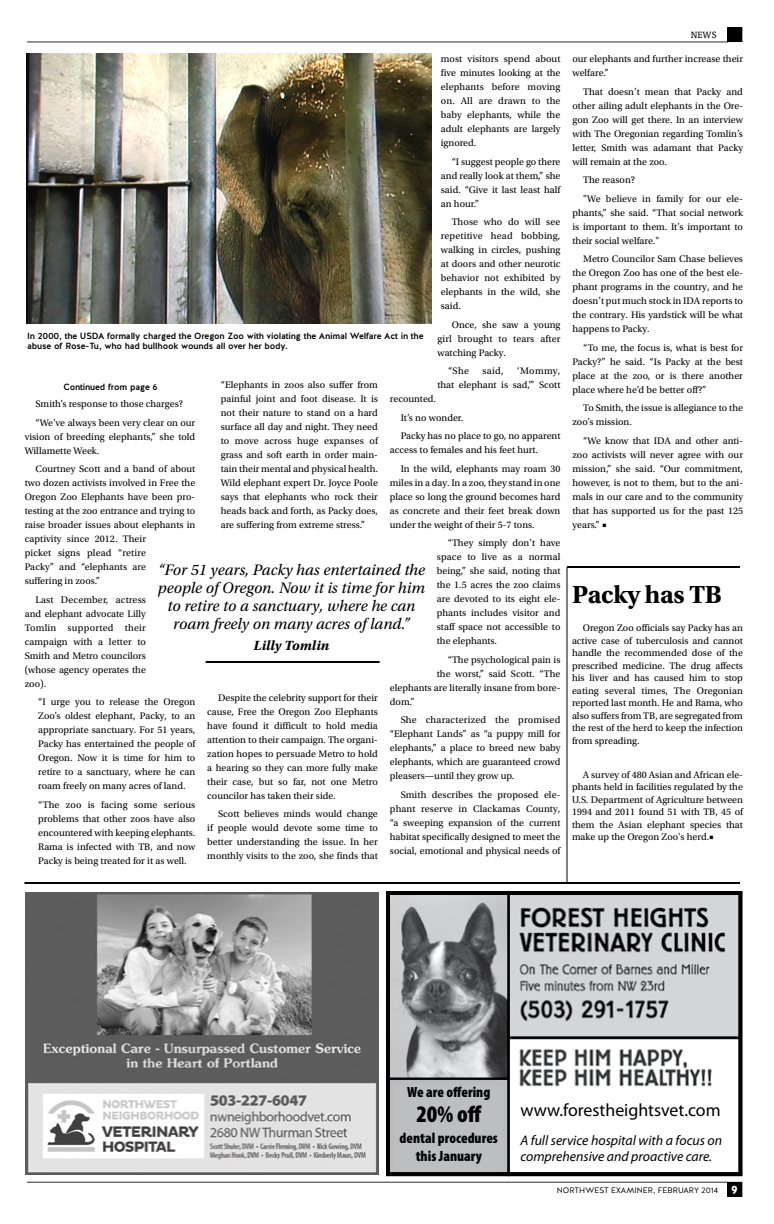
<style>
.page{position:relative;width:774px;height:1224px;background:#fff}
.page>*{position:absolute;margin:0;border:0;box-sizing:border-box;transform-origin:0 0}
.t1{font:700 26px "Utopia Std";letter-spacing:-.01em;color:#000}
.t2{font:900 condensed 23.8px "Myriad Pro";color:#000}
.t3{font:17.8px "Myriad Pro";color:#000}
.t4{font:italic 16px/18px "Utopia Std";color:#000;text-align:center}
.t5{font:900 condensed 14.9px/17.8px "Myriad Pro";color:#000;text-align:center}
.t6{font:italic 700 14px "Utopia Std";color:#000}
.t7{font:italic 13.9px/16.6px "Myriad Pro";color:#000}
.t8{font:10px/14px "Utopia Std";color:#000;text-align:justify}
.t9{font:500 9px/10px "Halis GR";letter-spacing:-.02em;color:#000}
.t10{font:9px "Tisa Pro";color:#000}
.t11{font:8px "Halis GR";color:#000}
.s1{font-weight:900;font-size:12px;color:#fff}
</style>
<div class="page">
<hr style="left:27px;top:1182px;width:701px;height:1px;background:#2e2c2c">
<hr style="left:27px;top:42px;width:701px;height:1px;background:#2e2c2c">
<div style="left:728px;top:1182px;width:14px;height:14px;background:#000"></div>
<div style="left:727px;top:1182px;width:15px;height:15px;border:1px solid #000"></div>
<div style="left:728px;top:28px;width:14px;height:14px;background:#000"></div>
<div style="left:727px;top:27px;width:15px;height:15px;border:1px solid #000"></div>
<svg style="left:386px;top:891px;width:357px;height:285px;background:#a4a5a7"></svg>
<div style="left:520px;top:1099px;width:214px;height:70px;background:#fff"></div>
<hr style="left:508px;top:891px;width:2px;height:285px;background:#000">
<hr style="left:509px;top:1037px;width:231px;height:2px;background:#000">
<hr style="left:388px;top:1078px;width:120px;height:2px;background:#000">
<div style="left:395px;top:1085px;width:108px;height:86px;background:#bcbec0"></div>
<img style="left:26px;top:892px;width:353px;height:282px">
<hr style="left:24px;top:882px;width:716px;height:2px;background:#000">
<hr style="left:567px;top:566px;width:173px;height:2px;background:#000">
<img style="left:26px;top:53px;width:406px;height:271px">
<hr style="left:567px;top:567px;width:1px;height:317px;background:#000101">
<hr style="left:206px;top:661px;width:174px;height:2px;background:#000">
<p class="t8" style="left:441px;top:52px;width:121px">most visitors spend about five minutes looking at the elephants before moving on. All are drawn to the baby elephants, while the adult elephants are largely ignored.</p>
<p class="t8" style="left:441px;top:155px;width:121px;text-indent:11px">“I suggest people go there and really look at them,” she said. “Give it last least half an hour.”</p>
<p class="t8" style="left:441px;top:215px;width:121px;text-indent:11px">Those who do will see repetitive head bobbing, walking in circles, pushing at doors and other neurotic behavior not exhibited by elephants in the wild, she said.</p>
<p class="t8" style="left:438px;top:318px;width:125px;text-indent:14px">Once, she saw a young girl brought to tears after watching Packy.</p>
<p class="t8" style="left:448px;top:364px;width:22px">“She</p>
<p class="t8" style="left:483px;top:364px;width:23px">said,</p>
<p class="t9" style="left:27px;top:331px;width:398px">In 2000, the USDA formally charged the Oregon Zoo with violating the Animal Welfare Act in the abuse of Rose-Tu, who had bullhook wounds all over her body.</p>
<p class="t8" style="left:438px;top:364px;width:124px;text-align:right">‘Mommy,<br>that elephant is sad,’” Scott</p>
<p class="t8" style="left:401px;top:390px;width:161px;line-height:18.5px;text-align:left;text-indent:-11px">recounted.<br>It’s no wonder.<br>Packy has no place to go, no apparent</p>
<p class="t8" style="left:401px;top:441px;width:161px;line-height:18.5px;text-indent:-11px">access to females and his feet hurt.<br>In the wild, elephants may roam 30</p>
<p class="t8" style="left:390px;top:476px;width:172px">miles in a day. In a zoo, they stand in one place so long the ground becomes hard as concrete and their feet break down under the weight of their 5-7 tons.</p>
<p class="t8" style="left:437px;top:536px;width:125px;text-indent:11px">“They simply don’t have space to live as a normal being,” she said, noting that the 1.5 acres the zoo claims are devoted to its eight ele&shy;phants includes visitor and staff space not accessible to the elephants.</p>
<p class="t8" style="left:448px;top:653px;width:114px">“The psychological pain is</p>
<p class="t8" style="left:437px;top:667px;width:125px">the worst,” said Scott. “The</p>
<p class="t8" style="left:390px;top:681px;width:172px">elephants are literally insane from bore-</p>
<p class="t8" style="left:390px;top:695px;width:26px">dom.”</p>
<p class="t8" style="left:390px;top:713px;width:172px;text-indent:11px">She characterized the promised “Elephant Lands” as “a puppy mill for elephants,” a place to breed new baby elephants, which are guaranteed crowd pleasers—until they grow up.</p>
<p class="t8" style="left:390px;top:788px;width:172px;text-indent:11px">Smith describes the proposed ele&shy;phant reserve in Clackamas County, “a sweeping expansion of the current habitat specifically designed to meet the social, emotional and physical needs of</p>
<p class="t8" style="left:221px;top:378px;width:159px">“Elephants in zoos also suffer from painful joint and foot disease. It is not their nature to stand on a hard surface all day and night. They need to move across huge expanses of grass and soft earth in order main&shy;tain their mental and physical health.<br>Wild elephant expert Dr. Joyce Poole says that elephants who rock their heads back and forth, as Packy does, are suffering from extreme stress.”</p>
<p class="t9" style="left:63px;top:382px;width:96px">Continued from page 6</p>
<p class="t8" style="left:36px;top:395px;width:161px;line-height:18.5px">Smith’s response to those charges? “We’ve always been very clear on our</p>
<p class="t8" style="left:25px;top:430px;width:172px">vision of breeding elephants,” she told<br>Willamette Week.</p>
<p class="t8" style="left:25px;top:462px;width:172px;text-align:left;text-indent:11px">Courtney Scott and a band of about two dozen activists involved in Free the<br>Oregon Zoo Elephants have been pro&shy;testing at the zoo entrance and trying to raise broader issues about elephants in captivity since 2012. Their<br>picket signs plead “retire<br>Packy” and “elephants are<br>suffering in zoos.”</p>
<p class="t8" style="left:25px;top:593px;width:123px;text-indent:11px">Last December, actress and elephant advocate Lilly Tomlin supported their campaign with a letter to Smith and Metro councilors (whose agency operates the zoo).</p>
<p class="t8" style="left:38px;top:695px;width:159px">“I urge you to release the Oregon Zoo’s oldest elephant, Packy, to an appropriate sanctuary. For 51 years, Packy has entertained the people of Oregon. Now it is time for him to retire to a sanctuary, where he can roam freely on many acres of land.</p>
<p class="t8" style="left:38px;top:798px;width:159px">“The zoo is facing some serious problems that other zoos have also encountered with keeping elephants.<br>Rama is infected with TB, and now Packy is being treated for it as well.</p>
<h3 class="t4" style="left:158px;top:561px;width:269px">“For 51 years, Packy has entertained the people of Oregon. Now it is time for him to retire to a sanctuary, where he can roam freely on many acres of land.”</h3>
<h3 class="t6" style="left:254px;top:637px;width:77px">Lilly Tomlin</h3>
<p class="t8" style="left:207px;top:691px;width:172px;text-indent:11px">Despite the celebrity support for their cause, Free the Oregon Zoo Elephants have found it difficult to hold media attention to their campaign. The organi&shy;zation hopes to persuade Metro to hold a hearing so they can more fully make their case, but so far, not one Metro councilor has taken their side.</p>
<p class="t8" style="left:207px;top:807px;width:172px;text-indent:11px">Scott believes minds would change if people would devote some time to better understanding the issue. In her monthly visits to the zoo, she finds that</p>
<p class="t10" style="left:691px;top:28px;width:27px">NEWS</p>
<p class="t8" style="left:572px;top:52px;width:172px">our elephants and further increase their welfare.”</p>
<p class="t8" style="left:572px;top:85px;width:172px;text-indent:11px">That doesn’t mean that Packy and other ailing adult elephants in the Ore&shy;gon Zoo will get there. In an interview with The Oregonian regarding Tomlin’s letter, Smith was adamant that Packy will remain at the zoo.</p>
<p class="t8" style="left:583px;top:171px;width:161px;line-height:18.5px">The reason?<br>"We believe in family for our ele-</p>
<p class="t8" style="left:572px;top:206px;width:172px">phants,” she said. “That social network is important to them. It's important to their social welfare."</p>
<p class="t8" style="left:572px;top:252px;width:172px;text-indent:11px">Metro Councilor Sam Chase believes the Oregon Zoo has one of the best ele&shy;phant programs in the country, and he doesn’t put much stock in IDA reports to the contrary. His yardstick will be what happens to Packy.</p>
<p class="t8" style="left:572px;top:341px;width:172px;text-indent:11px">“To me, the focus is, what is best for Packy?” he said. “Is Packy at the best place at the zoo, or is there another place where he’d be better off?”</p>
<p class="t8" style="left:572px;top:401px;width:172px;text-indent:11px">To Smith, the issue is allegiance to the zoo’s mission.</p>
<p class="t8" style="left:572px;top:434px;width:172px;text-indent:11px">“We know that IDA and other anti&shy;zoo activists will never agree with our mission,” she said. “Our commitment, however, is not to them, but to the ani&shy;mals in our care and to the community that has supported us for the past 125 years.” ■</p>
<h1 class="t1" style="left:572px;top:579px;width:151px">Packy has TB</h1>
<p class="t8" style="left:572px;top:622px;width:173px;line-height:12.5px;text-indent:11px">Oregon Zoo officials say Packy has an active case of tuberculosis and cannot handle the recommended dose of the prescribed medicine. The drug affects his liver and has caused him to stop eating several times, The Oregonian reported last month. He and Rama, who also suffers from TB, are segregated from the rest of the herd to keep the infection from spreading.</p>
<p class="t8" style="left:572px;top:769px;width:173px;line-height:12.5px;text-indent:11px">A survey of 480 Asian and African ele&shy;phants held in facilities regulated by the U.S. Department of Agriculture between 1994 and 2011 found 51 with TB, 45 of them the Asian elephant species that make up the Oregon Zoo's herd.■</p>
<h3 class="t5" style="left:407px;top:1082px;width:85px">We are offering</h3>
<h2 class="t2" style="left:416px;top:1099px;width:67px">20% off</h2>
<h3 class="t5" style="left:400px;top:1129px;width:100px">dental procedures this January</h3>
<h3 class="t5" style="left:453px;top:1082px;width:10px">f</h3>
<h2 class="t2" style="left:468px;top:1099px;width:15px">f</h2>
<h3 class="t5" style="left:413px;top:1147px;width:73px">this Feb rary</h3>
<h3 class="t3" style="left:520px;top:1099px;width:202px">www.forestheightsvet.com</h3>
<h3 class="t7" style="left:520px;top:1131px;width:203px">A full service hospital with a focus on comprehensive and proactive care.</h3>
<p class="t11" style="left:557px;top:1185px;width:182px">NORTHWEST EXAMINER, FEBRUARY 2014 <span class="s1">9</span></p>
</div>
